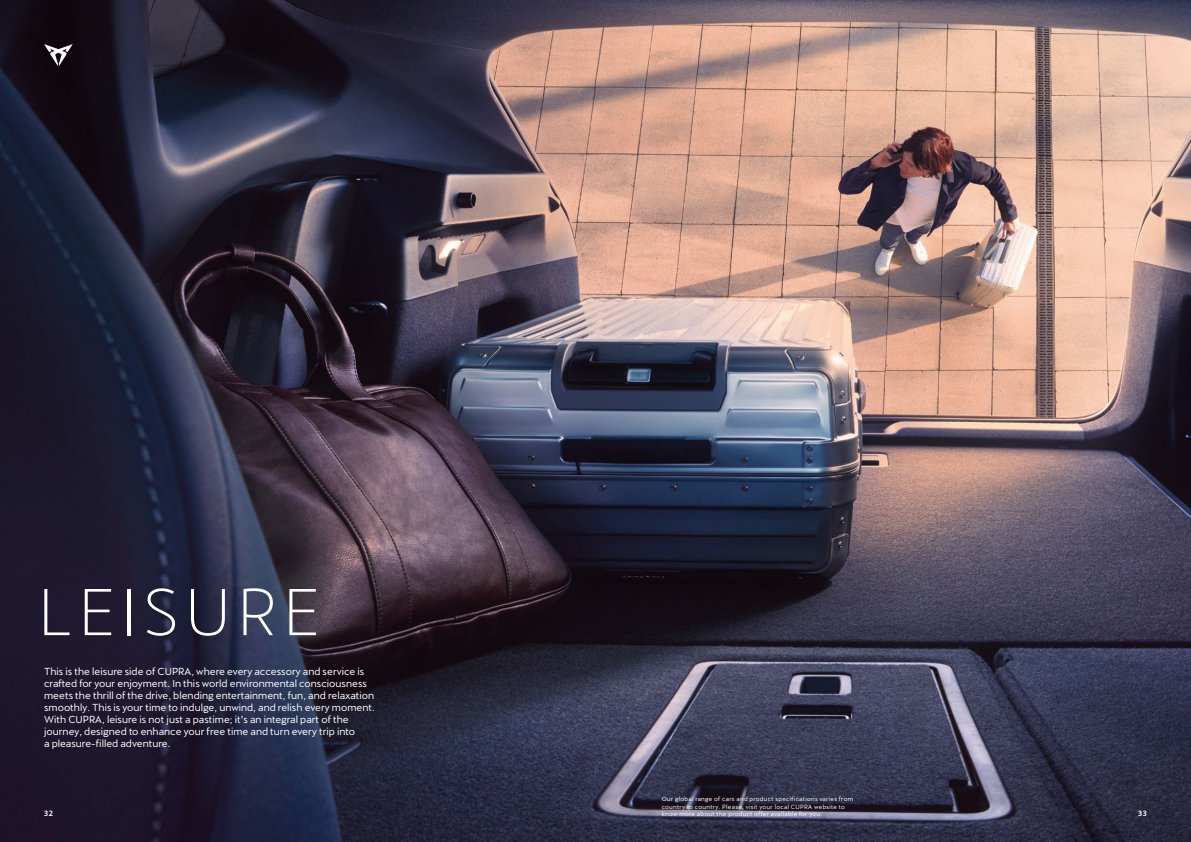
<style>
.page{position:relative;width:1191px;height:842px;background:#fff}
.page>*{position:absolute;margin:0;border:0;box-sizing:border-box;transform-origin:0 0}
.t1{font:300 65px "Cupra";letter-spacing:.1em;color:#fff}
.t2{font:10px/12px "Cupra";color:#fff}
.t3{font:500 7.5px "Cupra";color:#fff}
.t4{font:6px/7.2px "Cupra";letter-spacing:.05em;color:#fff}
</style>
<div class="page">
<img style="left:0;top:0;width:1191px;height:842px">
<svg style="left:44px;top:44px;width:29px;height:22px"></svg>
<h1 class="t1" style="left:38px;top:554px;width:283px">LEISURE</h1>
<p class="t2" style="left:44px;top:664px;width:332px">This is the leisure side of CUPRA, where every accessory and service is crafted for your enjoyment. In this world environmental consciousness meets the thrill of the drive, blending entertainment, fun, and relaxation smoothly. This is your time to indulge, unwind, and relish every moment.<br>With CUPRA, leisure is not just a pastime; it’s an integral part of the journey, designed to enhance your free time and turn every trip into<br>a pleasure-filled adventure.</p>
<p class="t4" style="left:661px;top:795px;width:193px">Our global range of cars and product specifications varies from country to country. Please, visit your local CUPRA website to</p>
<p class="t3" style="left:44px;top:809px;width:11px">32</p>
<p class="t4" style="left:661px;top:809px;width:162px">know more about the product offer available for you.</p>
<p class="t3" style="left:1138px;top:809px;width:10px">33</p>
</div>
